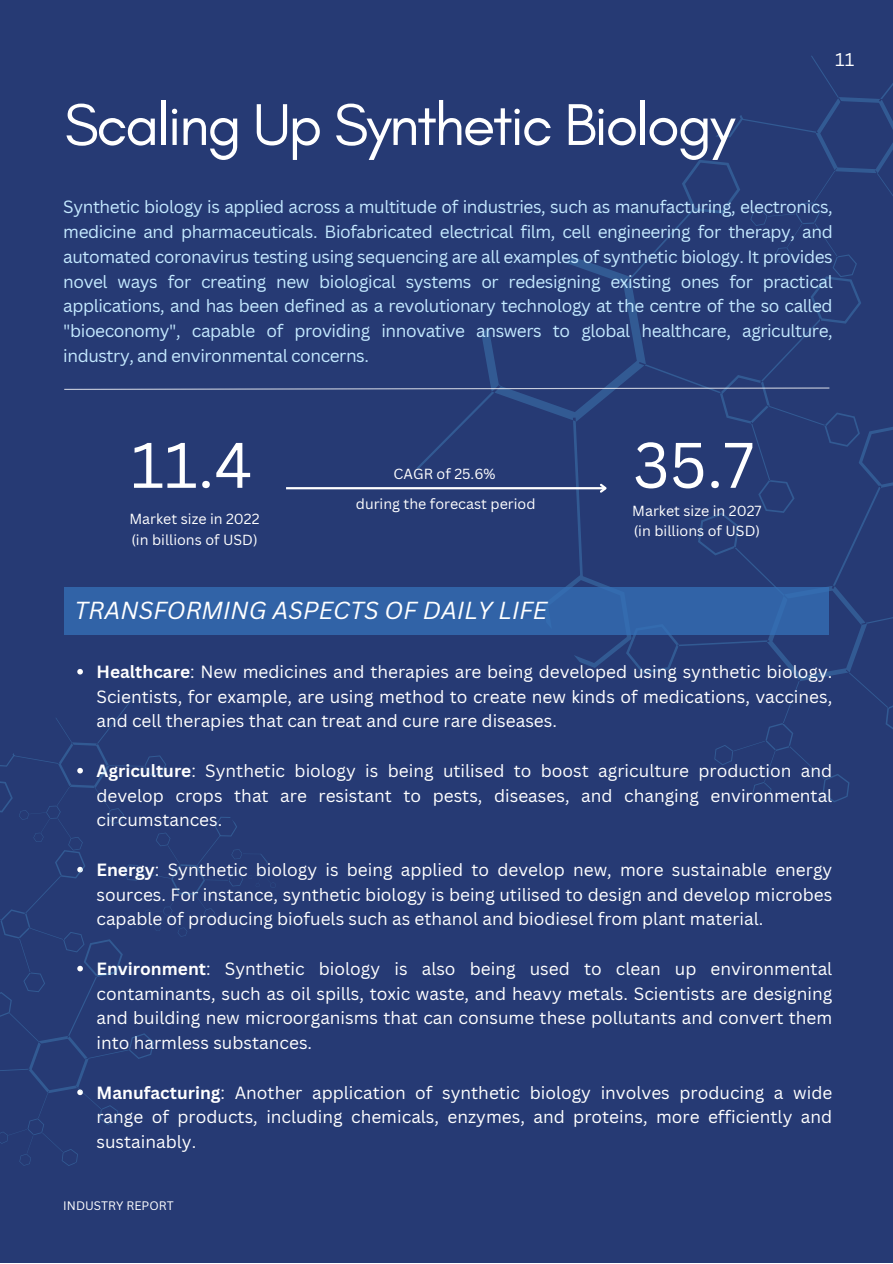
<style>
.page{position:relative;width:893px;height:1264px;background:#fff}
.page>*{position:absolute;margin:0;border:0;box-sizing:border-box;transform-origin:0 0}
.t1{font:62.85px "Canva Sans";color:#fff}
.t2{font:60px "Glacial Indifference";letter-spacing:-.04em;color:#fff}
.t3{font:italic 24px "Canva Sans";color:#fff}
.t4{font:18px "Canva Sans";color:#fff}
.t5{font:17.25px/24.8px "Canva Sans";color:#fff;text-align:justify}
.t6{font:17.25px/24.8px "Canva Sans";letter-spacing:-.025em;color:#c4e9ff;text-align:justify}
.t7{font:14.25px/20.2px "Canva Sans";color:#fff}
.t8{font:12px "Canva Sans";color:#fff}
.s1{font-weight:700}
</style>
<div class="page">
<div style="left:0;top:0;width:892px;height:1262px;background:#263a74"></div>
<svg style="left:377px;top:56px;width:515px;height:746px"></svg>
<svg style="left:64px;top:387px;width:766px;height:3px"></svg>
<div style="left:64px;top:588px;width:764px;height:47px;background:#3163a7"></div>
<svg style="left:77px;top:669px;width:6px;height:3px"></svg>
<hr style="left:286px;top:487px;width:319px;height:2px;background:#fff">
<svg style="left:597px;top:481px;width:12px;height:14px"></svg>
<svg style="left:0;top:672px;width:268px;height:494px"></svg>
<p class="t2" style="left:64px;top:88px;width:672px">Scaling Up Synthetic Biology</p>
<p class="t4" style="left:835px;top:46px;width:21px">11</p>
<p class="t6" style="left:63px;top:194px;width:770px">Synthetic biology is applied across a multitude of industries, such as manufacturing, electronics, medicine and pharmaceuticals. Biofabricated electrical film, cell engineering for therapy, and automated coronavirus testing using sequencing are all examples of synthetic biology. It provides novel ways for creating new biological systems or redesigning existing ones for practical applications, and has been defined as a revolutionary technology at the centre of the so called "bioeconomy", capable of providing innovative answers to global healthcare, agriculture, industry, and environmental concerns.</p>
<p class="t1" style="left:131px;top:420px;width:123px">11.4</p>
<p class="t1" style="left:633px;top:420px;width:123px">35.7</p>
<p class="t7" style="left:129px;top:508px;width:132px">Market size in 2022 (in billions of USD)</p>
<p class="t7" style="left:632px;top:500px;width:131px">Market size in 2027 (in billions of USD)</p>
<p class="t7" style="left:393px;top:463px;width:103px">CAGR of 25.6%</p>
<p class="t7" style="left:356px;top:493px;width:181px">during the forecast period</p>
<p class="t3" style="left:74px;top:593px;width:474px">TRANSFORMING ASPECTS OF DAILY LIFE</p>
<p class="t5" style="left:96px;top:659px;width:737px"><span class="s1">Healthcare</span>: New medicines and therapies are being developed using synthetic biology.<br>Scientists, for example, are using method to create new kinds of medications, vaccines, and cell therapies that can treat and cure rare diseases.</p>
<p class="t5" style="left:96px;top:757px;width:737px"><span class="s1">Agriculture</span>: Synthetic biology is being utilised to boost agriculture production and develop crops that are resistant to pests, diseases, and changing environmental circumstances.</p>
<p class="t5" style="left:96px;top:856px;width:737px"><span class="s1">Energy</span>: Synthetic biology is being applied to develop new, more sustainable energy sources. For instance, synthetic biology is being utilised to design and develop microbes capable of producing biofuels such as ethanol and biodiesel from plant material.</p>
<p class="t5" style="left:96px;top:955px;width:737px"><span class="s1">Environment</span>: Synthetic biology is also being used to clean up environmental contaminants, such as oil spills, toxic waste, and heavy metals. Scientists are designing and building new microorganisms that can consume these pollutants and convert them into harmless substances.</p>
<p class="t5" style="left:96px;top:1079px;width:737px"><span class="s1">Manufacturing</span>: Another application of synthetic biology involves producing a wide range of products, including chemicals, enzymes, and proteins, more efficiently and sustainably.</p>
<p class="t8" style="left:63px;top:1196px;width:112px">INDUSTRY REPORT</p>
</div>
